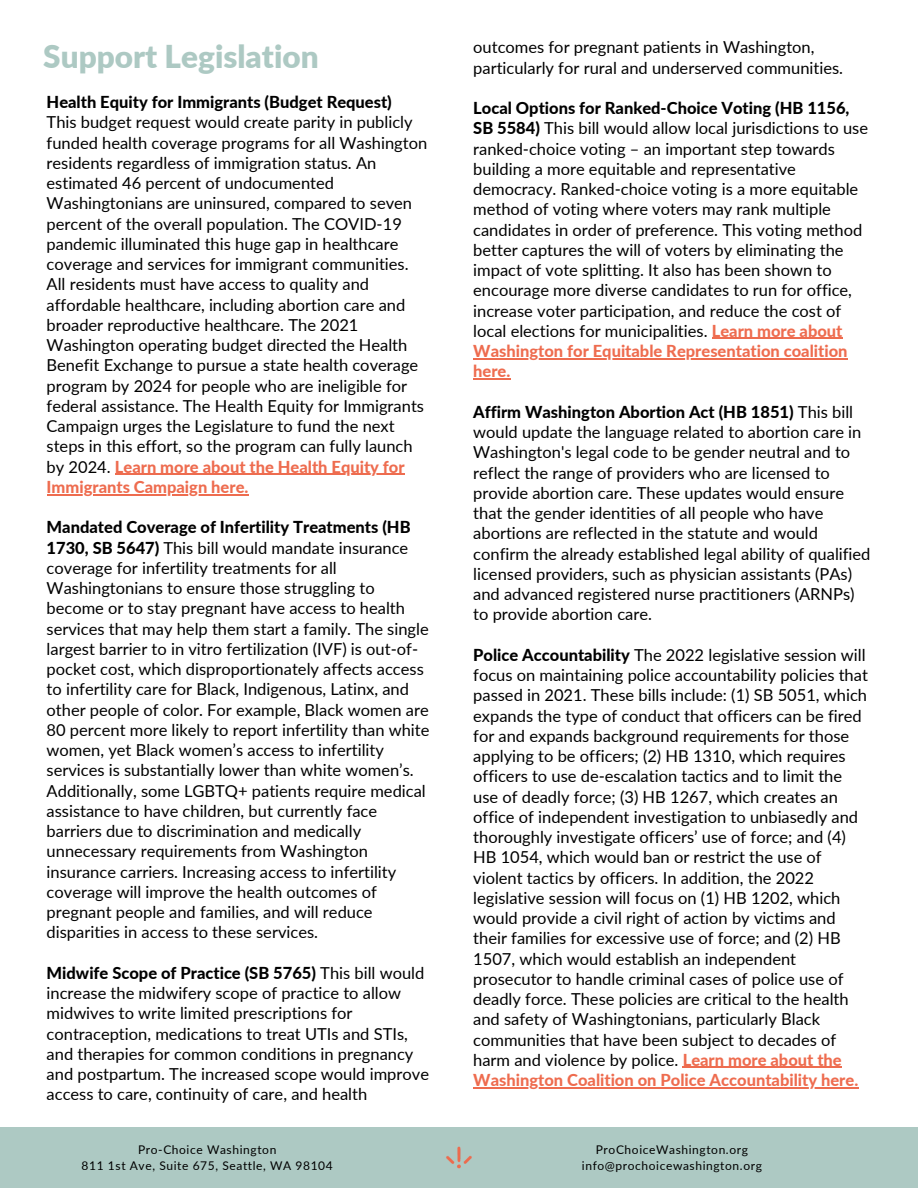
<style>
.page{position:relative;width:918px;height:1188px;background:#fff}
.page>*{position:absolute;margin:0;border:0;box-sizing:border-box;transform-origin:0 0}
.t1{font:900 31.5px "Lato";color:#adc9c3}
.t2{font:16.5px/20.2px "Lato";color:#000}
.t3{font:800 16.5px "Lato";color:#000}
.t4{font:12px "Lato";letter-spacing:.05em;color:#000}
.s1{font-weight:800}
.s2{font-weight:800;color:#ee6c4f}
</style>
<div class="page">
<div style="left:0;top:1127px;width:918px;height:61px;background:#adc9c3"></div>
<img style="left:446px;top:1146px;width:26px;height:23px">
<hr style="left:115px;top:474px;width:290px;height:1px;background:#ee6c4f">
<hr style="left:47px;top:494px;width:201px;height:1px;background:#ee6c4f">
<hr style="left:712px;top:338px;width:131px;height:1px;background:#ee6c4f">
<hr style="left:473px;top:358px;width:375px;height:1px;background:#ee6c4f">
<hr style="left:473px;top:378px;width:37px;height:2px;background:#ee6c4f">
<hr style="left:683px;top:1067px;width:159px;height:1px;background:#ee6c4f">
<hr style="left:473px;top:1087px;width:385px;height:1px;background:#ee6c4f">
<p class="t1" style="left:43px;top:37px;width:277px">Support Legislation</p>
<p class="t2" style="left:473px;top:37px;width:371px">outcomes for pregnant patients in Washington, particularly for rural and underserved communities.</p>
<p class="t2" style="left:473px;top:98px;width:396px"><span class="s1">Local Options for Ranked-Choice Voting (HB 1156, SB 5584)</span> This bill would allow local jurisdictions to use ranked-choice voting – an important step towards building a more equitable and representative democracy. Ranked-choice voting is a more equitable method of voting where voters may rank multiple candidates in order of preference. This voting method better captures the will of voters by eliminating the impact of vote splitting. It also has been shown to encourage more diverse candidates to run for office, increase voter participation, and reduce the cost of local elections for municipalities. <span class="s2">Learn more about Washington for Equitable Representation coalition here.</span></p>
<p class="t2" style="left:473px;top:401px;width:399px"><span class="s1">Affirm Washington Abortion Act (HB 1851)</span> This bill would update the language related to abortion care in Washington's legal code to be gender neutral and to reflect the range of providers who are licensed to provide abortion care. These updates would ensure that the gender identities of all people who have abortions are reflected in the statute and would confirm the already established legal ability of qualified licensed providers, such as physician assistants (PAs) and advanced registered nurse practitioners (ARNPs) to provide abortion care.</p>
<p class="t2" style="left:473px;top:644px;width:396px"><span class="s1">Police Accountability</span> The 2022 legislative session will focus on maintaining police accountability policies that passed in 2021. These bills include: (1) SB 5051, which expands the type of conduct that officers can be fired for and expands background requirements for those applying to be officers; (2) HB 1310, which requires officers to use de-escalation tactics and to limit the use of deadly force; (3) HB 1267, which creates an office of independent investigation to unbiasedly and thoroughly investigate officers’ use of force; and (4)<br>HB 1054, which would ban or restrict the use of violent tactics by officers. In addition, the 2022 legislative session will focus on (1) HB 1202, which would provide a civil right of action by victims and their families for excessive use of force; and (2) HB 1507, which would establish an independent prosecutor to handle criminal cases of police use of deadly force. These policies are critical to the health and safety of Washingtonians, particularly Black communities that have been subject to decades of harm and violence by police. <span class="s2">Learn more about the Washington Coalition on Police Accountability here.</span></p>
<p class="t3" style="left:47px;top:92px;width:347px">Health Equity for Immigrants (Budget Request)</p>
<p class="t2" style="left:47px;top:112px;width:382px">This budget request would create parity in publicly funded health coverage programs for all Washington residents regardless of immigration status. An estimated 46 percent of undocumented Washingtonians are uninsured, compared to seven percent of the overall population. The COVID-19 pandemic illuminated this huge gap in healthcare coverage and services for immigrant communities.<br>All residents must have access to quality and affordable healthcare, including abortion care and broader reproductive healthcare. The 2021<br>Washington operating budget directed the Health Benefit Exchange to pursue a state health coverage program by 2024 for people who are ineligible for federal assistance. The Health Equity for Immigrants Campaign urges the Legislature to fund the next steps in this effort, so the program can fully launch by 2024. <span class="s2">Learn more about the Health Equity for Immigrants Campaign here.</span></p>
<p class="t2" style="left:47px;top:517px;width:384px"><span class="s1">Mandated Coverage of Infertility Treatments (HB 1730, SB 5647)</span> This bill would mandate insurance coverage for infertility treatments for all Washingtonians to ensure those struggling to become or to stay pregnant have access to health services that may help them start a family. The single largest barrier to in vitro fertilization (IVF) is out-of&shy;pocket cost, which disproportionately affects access to infertility care for Black, Indigenous, Latinx, and other people of color. For example, Black women are 80 percent more likely to report infertility than white women, yet Black women’s access to infertility services is substantially lower than white women’s.<br>Additionally, some LGBTQ+ patients require medical assistance to have children, but currently face barriers due to discrimination and medically unnecessary requirements from Washington insurance carriers. Increasing access to infertility coverage will improve the health outcomes of pregnant people and families, and will reduce disparities in access to these services.</p>
<p class="t2" style="left:47px;top:962px;width:384px"><span class="s1">Midwife Scope of Practice (SB 5765)</span> This bill would increase the midwifery scope of practice to allow midwives to write limited prescriptions for contraception, medications to treat UTIs and STIs, and therapies for common conditions in pregnancy and postpartum. The increased scope would improve access to care, continuity of care, and health</p>
<p class="t4" style="left:138px;top:1142px;width:140px">Pro-Choice Washington</p>
<p class="t4" style="left:82px;top:1158px;width:253px">811 1st Ave, Suite 675, Seattle, WA 98104</p>
<p class="t4" style="left:596px;top:1142px;width:154px">ProChoiceWashington.org</p>
<p class="t4" style="left:582px;top:1158px;width:182px">info@prochoicewashington.org</p>
</div>
